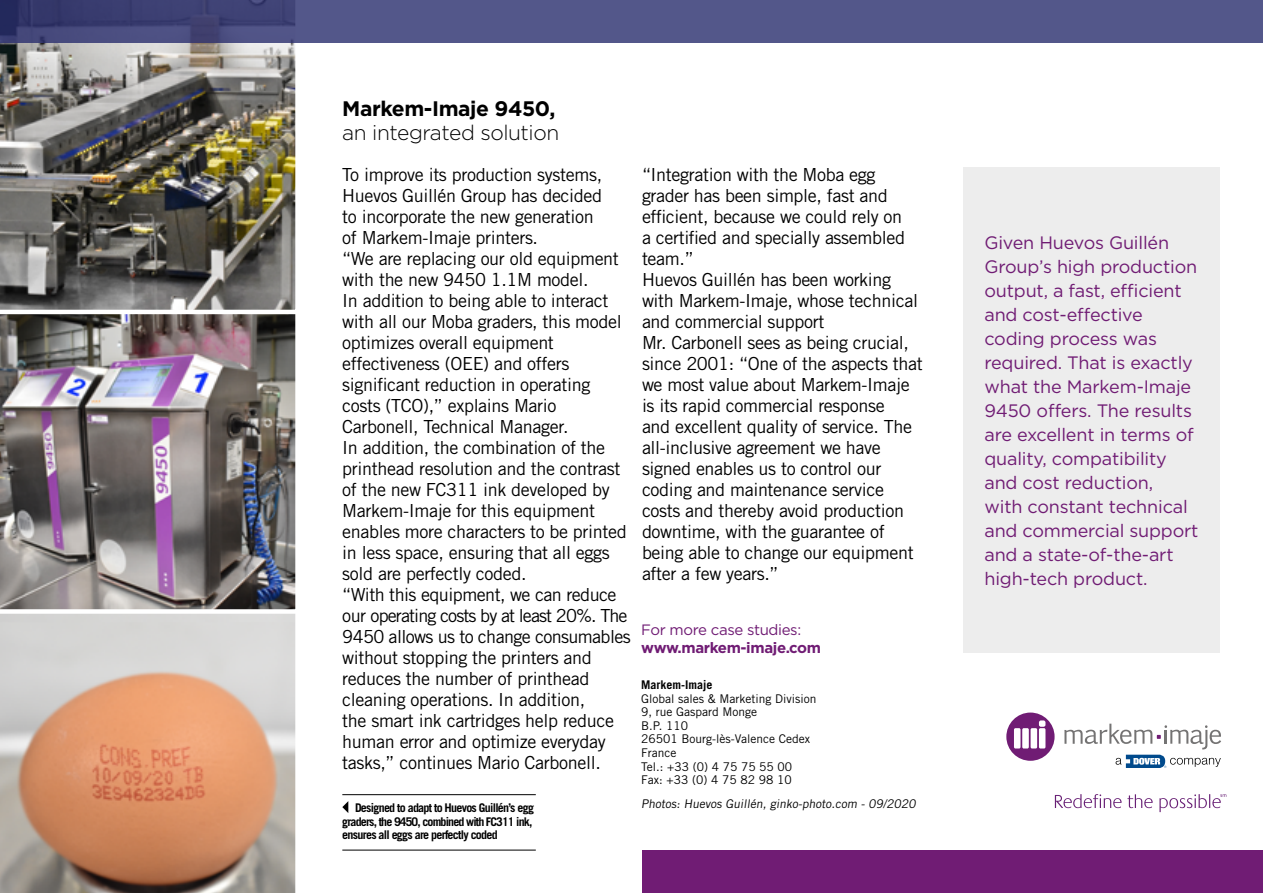
<style>
.page{position:relative;width:1263px;height:893px;background:#fff}
.page>*{position:absolute;margin:0;border:0;box-sizing:border-box;transform-origin:0 0}
.t1{font:300 21px/24px "Gotham";letter-spacing:-.02em;color:#000}
.t2{font:18px/21px "Trade Gothic LT Std";letter-spacing:-.02em;color:#000}
.t3{font:18px/24px "Gotham";letter-spacing:-.01em;color:#701c74}
.t4{font:700 15px/18px "Gotham";letter-spacing:-.025em;color:#701c74}
.t5{font:12px "Trade Gothic LT Std";color:#000}
.t6{font:700 12px/13.5px "Trade Gothic LT Std";letter-spacing:-.06em;color:#000}
.t7{font:700 12px "Trade Gothic LT Std";color:#000}
.s1{font-weight:700}
.s2{font-weight:400}
</style>
<div class="page">
<svg style="left:0;top:614px;width:296px;height:279px;background:#cda68f"></svg>
<img style="left:0;top:314px;width:296px;height:300px">
<img style="left:0;top:43px;width:296px;height:267px">
<div style="left:642px;top:850px;width:621px;height:43px;background:#701c74"></div>
<svg style="left:0;top:0;width:471px;height:43px;background:#46497c"></svg>
<div style="left:471px;top:0;width:792px;height:43px;background:#53578a"></div>
<div style="left:963px;top:168px;width:257px;height:484px;background:#ededed"></div>
<svg style="left:1064px;top:724px;width:157px;height:25px"></svg>
<svg style="left:1006px;top:712px;width:49px;height:49px"></svg>
<svg style="left:1115px;top:755px;width:106px;height:13px"></svg>
<svg style="left:1055px;top:794px;width:66px;height:14px"></svg>
<svg style="left:1127px;top:794px;width:26px;height:14px"></svg>
<svg style="left:1159px;top:794px;width:67px;height:18px"></svg>
<hr style="left:342px;top:794px;width:194px;height:1px;background:#000">
<svg style="left:342px;top:801px;width:6px;height:12px"></svg>
<hr style="left:342px;top:850px;width:194px;height:1px;background:#000">
<p class="t1" style="left:342px;top:96px;width:218px"><span class="s1">Markem-Imaje 9450, </span>an integrated solution</p>
<p class="t2" style="left:342px;top:163px;width:281px">To improve its production systems,<br>Huevos Guillén Group has decided<br>to incorporate the new generation<br>of Markem-Imaje printers.<br>“We are replacing our old equipment with the new 9450 1.1M model.<br>In addition to being able to interact with all our Moba graders, this model optimizes overall equipment effectiveness (OEE) and offers significant reduction in operating costs (TCO),” explains Mario<br>Carbonell, Technical Manager.</p>
<p class="t2" style="left:342px;top:436px;width:286px">In addition, the combination of the printhead resolution and the contrast of the new FC311 ink developed by Markem-Imaje for this equipment enables more characters to be printed in less space, ensuring that all eggs sold are perfectly coded.</p>
<p class="t2" style="left:342px;top:583px;width:290px">“With this equipment, we can reduce our operating costs by at least 20%. The 9450 allows us to change consumables without stopping the printers and reduces the number of printhead cleaning operations. In addition,<br>the smart ink cartridges help reduce human error and optimize everyday tasks,” continues Mario Carbonell.</p>
<p class="t6" style="left:342px;top:801px;width:193px;text-indent:13px">Designed to adapt to Huevos Guillén’s egg graders, the 9450, combined with FC311 ink, ensures all eggs are perfectly coded</p>
<p class="t2" style="left:642px;top:163px;width:265px">“Integration with the Moba egg grader has been simple, fast and efficient, because we could rely on a certified and specially assembled team.”</p>
<p class="t2" style="left:642px;top:268px;width:282px">Huevos Guillén has been working with Markem-Imaje, whose technical and commercial support<br>Mr. Carbonell sees as being crucial, since 2001: “One of the aspects that we most value about Markem-Imaje is its rapid commercial response<br>and excellent quality of service. The all-inclusive agreement we have signed enables us to control our coding and maintenance service costs and thereby avoid production downtime, with the guarantee of being able to change our equipment after a few years.”</p>
<p class="t4" style="left:641px;top:620px;width:181px"><span class="s2">For more case studies: </span>www.markem-imaje.com</p>
<p class="t7" style="left:641px;top:678px;width:73px">Markem-Imaje</p>
<p class="t5" style="left:641px;top:691px;width:177px">Global sales &amp; Marketing Division</p>
<p class="t5" style="left:641px;top:705px;width:117px">9, rue Gaspard Monge</p>
<p class="t5" style="left:641px;top:718px;width:48px">B.P. 110</p>
<p class="t5" style="left:641px;top:732px;width:170px">26501 Bourg-lès-Valence Cedex</p>
<p class="t5" style="left:641px;top:745px;width:37px">France</p>
<p class="t5" style="left:641px;top:759px;width:153px">Tel.: +33 (0) 4 75 75 55 00</p>
<p class="t5" style="left:641px;top:772px;width:152px">Fax: +33 (0) 4 75 82 98 10</p>
<p class="t5" style="left:641px;top:796px;width:278px">Photos: Huevos Guillén, ginko-photo.com - 09/2020</p>
<p class="t3" style="left:984px;top:230px;width:216px">Given Huevos Guillén<br>Group’s high production output, a fast, efficient and cost-effective coding process was required. That is exactly what the Markem-Imaje<br>9450 offers. The results are excellent in terms of quality, compatibility and cost reduction,<br>with constant technical and commercial support and a state-of-the-art high-tech product.</p>
</div>
